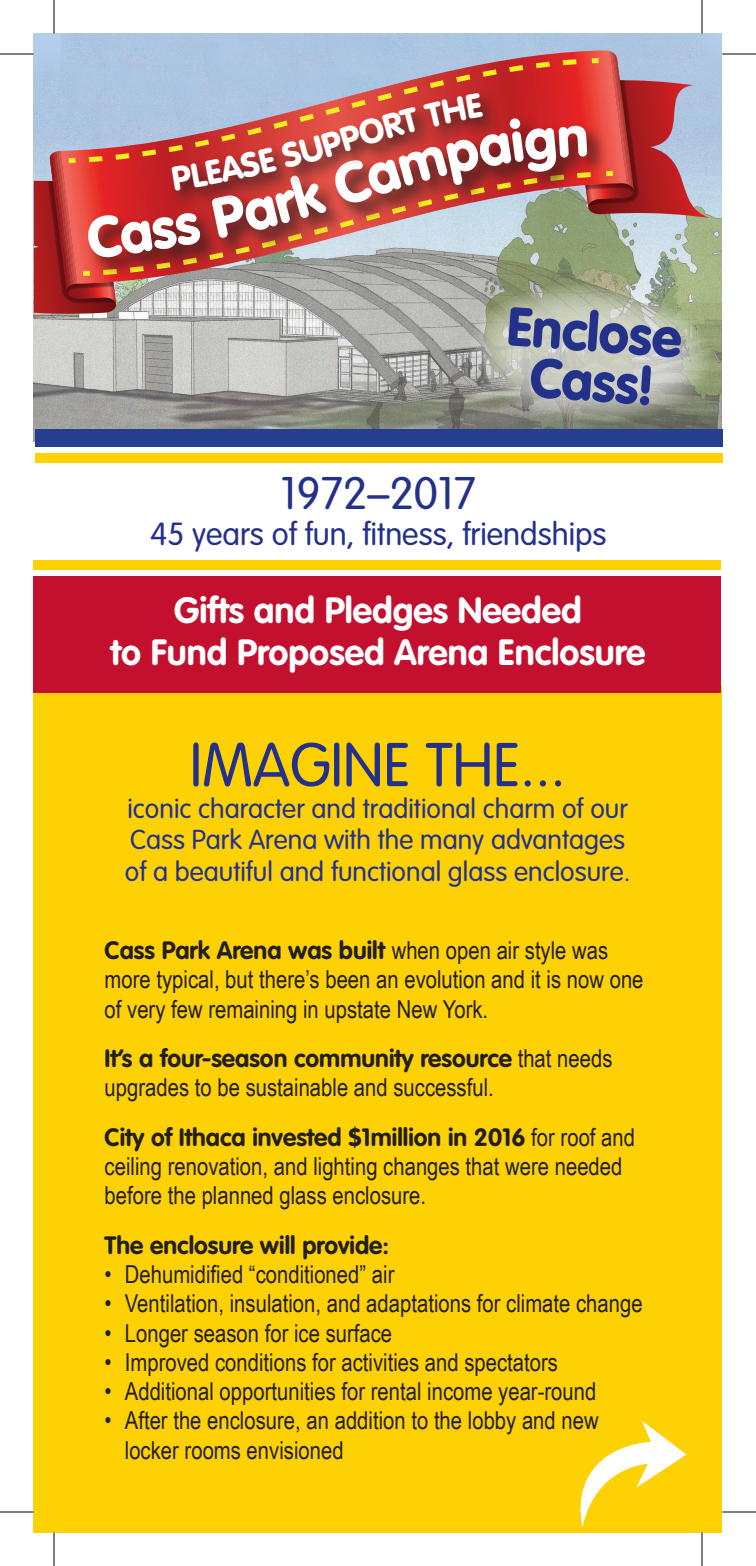
<style>
.page{position:relative;width:756px;height:1566px;background:#fff}
.page>*{position:absolute;margin:0;border:0;box-sizing:border-box;transform-origin:0 0}
.t1{font:300 60.75px "VAG Rounded";color:#24318b}
.t2{font:900 54px/49.5px "VAG Rounded";color:#24318b;text-align:center}
.t3{font:300 45px "VAG Rounded";color:#24318b}
.t4{font:700 36px/42.8px "VAG Rounded";color:#fff;text-align:center}
.t5{font:300 31.5px "VAG Rounded";color:#24318b}
.t6{font:300 27px/31.5px "VAG Rounded";color:#24318b}
.t7{font:24.75px/29.2px "Arial Narrow";color:#231f20}
.t8{font:700 24.75px "VAG Rounded";color:#231f20}
.s1{font-family:"Arial Narrow";font-weight:400}
</style>
<div class="page">
<div style="left:34px;top:686px;width:688px;height:846px;background:#fed105"></div>
<img style="left:34px;top:34px;width:688px;height:407px">
<div style="left:35px;top:429px;width:687px;height:18px;background:#253f8e"></div>
<div style="left:35px;top:453px;width:687px;height:10px;background:#fed105"></div>
<div style="left:34px;top:576px;width:687px;height:117px;background:#c3102f"></div>
<div style="left:34px;top:560px;width:687px;height:9px;background:#fed105"></div>
<svg style="left:49px;top:50px;width:585px;height:8px;background:#b1b6cf"></svg>
<svg style="left:580px;top:1421px;width:106px;height:107px"></svg>
<hr style="left:0;top:54px;width:34px;height:1px;background:#000">
<hr style="left:722px;top:54px;width:34px;height:1px;background:#000">
<hr style="left:0;top:1512px;width:34px;height:1px;background:#000">
<hr style="left:722px;top:1512px;width:34px;height:1px;background:#000">
<hr style="left:54px;top:0;width:1px;height:34px;background:#000">
<hr style="left:54px;top:1532px;width:1px;height:34px;background:#000">
<hr style="left:702px;top:0;width:1px;height:34px;background:#000">
<hr style="left:702px;top:1532px;width:1px;height:34px;background:#000">
<svg style="left:34px;top:58px;width:681px;height:371px;background:#b18783"></svg>
<h2 class="t2" style="left:509px;top:303px;width:177px;rotate:4deg">Enclose<br>Cass!</h2>
<h3 class="t3" style="left:281px;top:468px;width:197px">1972–2017</h3>
<p class="t5" style="left:151px;top:516px;width:458px">45 years of fun, fitness, friendships</p>
<h3 class="t4" style="left:111px;top:590px;width:536px">Gifts and Pledges Needed<br>to Fund Proposed Arena Enclosure</h3>
<h1 class="t1" style="left:190px;top:730px;width:377px">IMAGINE THE...</h1>
<p class="t6" style="left:125px;top:793px;width:507px">iconic character and traditional charm of our<br>Cass Park Arena with the many advantages of a beautiful and functional glass enclosure.</p>
<p class="t8" style="left:105px;top:936px;width:505px">Cass Park Arena was built <span class="s1">when open air style was</span></p>
<p class="t7" style="left:105px;top:965px;width:540px">more typical, but there’s been an evolution and it is now one of very few remaining in upstate New York.</p>
<p class="t8" style="left:105px;top:1044px;width:509px">It’s a four-season community resource <span class="s1">that needs</span></p>
<p class="t7" style="left:105px;top:1073px;width:391px">upgrades to be sustainable and successful.</p>
<p class="t8" style="left:105px;top:1123px;width:532px">City of Ithaca invested $1million in 2016 <span class="s1">for roof and</span></p>
<p class="t7" style="left:105px;top:1152px;width:519px">ceiling renovation, and lighting changes that were needed before the planned glass enclosure.</p>
<p class="t8" style="left:105px;top:1231px;width:286px">The enclosure will provide:</p>
<p class="t7" style="left:105px;top:1260px;width:291px">• Dehumidified “conditioned” air</p>
<p class="t7" style="left:105px;top:1289px;width:540px">• Ventilation, insulation, and adaptations for climate change</p>
<p class="t7" style="left:105px;top:1318px;width:289px">• Longer season for ice surface</p>
<p class="t7" style="left:105px;top:1347px;width:455px">• Improved conditions for activities and spectators</p>
<p class="t7" style="left:105px;top:1377px;width:493px">• Additional opportunities for rental income year-round</p>
<p class="t7" style="left:125px;top:1406px;width:475px;text-indent:-20px">• After the enclosure, an addition to the lobby and new locker rooms envisioned</p>
</div>
